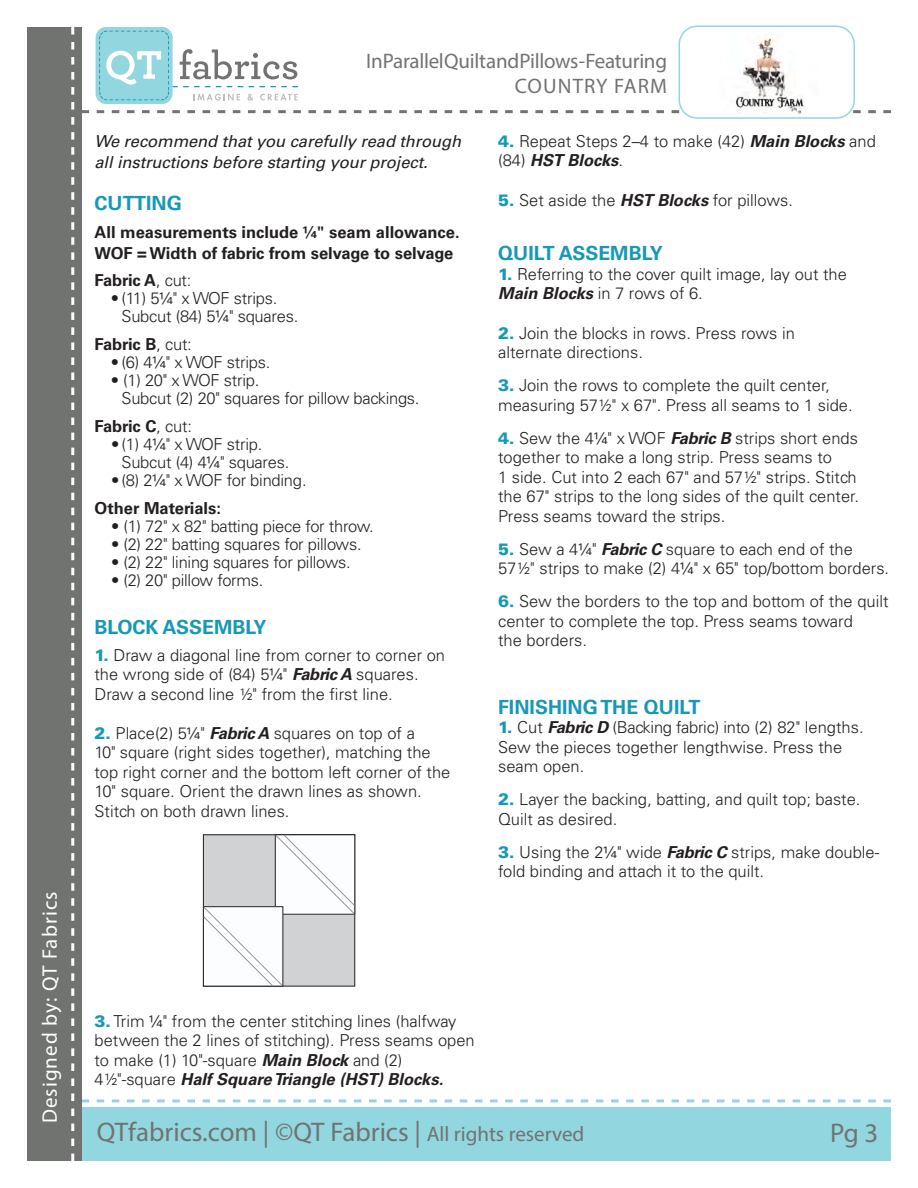
<style>
.page{position:relative;width:918px;height:1188px;background:#fff}
.page>*{position:absolute;margin:0;border:0;box-sizing:border-box;transform-origin:0 0}
.t1{font:27px "Myriad Pro";color:#717371}
.t2{font:21px/25.2px "Myriad Pro";letter-spacing:-.015em;color:#717371;text-align:right}
.t3{font:21px "Myriad Pro";letter-spacing:.05em;color:#fff}
.t4{font:700 19.5px "Univers LT Std";color:#1798b6}
.t5{font:300 16.5px/19.5px "Univers LT Std";color:#231f20}
.t6{font:700 16.5px/21px "Univers LT Std";color:#231f20}
.t7{font:italic 16.5px/21px "Univers LT Std";letter-spacing:-.005em;color:#231f20}
.s1{font-weight:300}
.s2{font-weight:400}
.s3{font-weight:700}
.s4{font-weight:900;color:#1798b6}
.s5{font-weight:700;font-style:italic}
.s6{font-size:21px}
</style>
<div class="page">
<svg style="left:82px;top:110px;width:809px;height:3px"></svg>
<div style="left:71px;top:1107px;width:820px;height:54px;background:#92d6df"></div>
<svg style="left:82px;top:1099px;width:809px;height:3px"></svg>
<div style="left:27px;top:27px;width:55px;height:1134px;background:#717371"></div>
<svg style="left:71px;top:27px;width:3px;height:1134px"></svg>
<div style="left:96px;top:27px;width:77px;height:77px;background:#92d6df;border-radius:11px"></div>
<svg style="left:99px;top:31px;width:199px;height:70px"></svg>
<div style="left:679px;top:26px;width:175px;height:92px;background:#fff;border-radius:18px"></div>
<div style="left:679px;top:26px;width:176px;height:93px;border:2px solid #92d6df;border-radius:18px"></div>
<img style="left:732px;top:35px;width:72px;height:78px">
<svg style="left:203px;top:835px;width:152px;height:152px"></svg>
<p class="t3" style="left:37px;top:1123px;width:233px;rotate:-90deg">Designed by: QT Fabrics</p>
<p class="t2" style="left:366px;top:48px;width:302px">In Parallel Quilt and Pillows - Featuring<br>COUNTRY FARM</p>
<p class="t7" style="left:94px;top:131px;width:368px">We recommend that you carefully read through all instructions before starting your project.</p>
<p class="t4" style="left:94px;top:192px;width:89px">CUTTING</p>
<p class="t6" style="left:94px;top:222px;width:367px">All measurements include ¼" seam allowance.<br>WOF = Width of fabric from selvage to selvage</p>
<p class="t6" style="left:94px;top:270px;width:98px">Fabric A<span class="s1">, cut:</span></p>
<p class="t5" style="left:122px;top:290px;width:178px;line-height:18px;text-indent:-11px">• (11) 5<span class="s2">¼</span>" x WOF strips.<br>Subcut (84) 5<span class="s2">¼</span>" squares.</p>
<p class="t6" style="left:95px;top:334px;width:99px">Fabric B<span class="s1">, cut:</span></p>
<p class="t5" style="left:111px;top:353px;width:161px">• (6) 4<span class="s2">¼</span>" x WOF strips.</p>
<p class="t5" style="left:122px;top:371px;width:300px;line-height:18px;text-indent:-11px">• (1) 20" x WOF strip.<br>Subcut (2) 20" squares for pillow backings.</p>
<p class="t6" style="left:95px;top:416px;width:99px">Fabric C<span class="s1">, cut:</span></p>
<p class="t5" style="left:122px;top:435px;width:169px;line-height:18px;text-indent:-10px">• (1) 4<span class="s2">¼</span>" x WOF strip.<br>Subcut (4) 4<span class="s2">¼</span>" squares.</p>
<p class="t5" style="left:95px;top:466px;width:214px;line-height:27.8px;text-indent:17px">• (8) 2<span class="s2">¼</span>" x WOF for binding.<br><span class="s3">Other Materials:</span></p>
<p class="t5" style="left:111px;top:516px;width:264px">• (1) 72" x 82" batting piece for throw.</p>
<p class="t5" style="left:111px;top:534px;width:252px">• (2) 22" batting squares for pillows.</p>
<p class="t5" style="left:111px;top:552px;width:241px">• (2) 22" lining squares for pillows.</p>
<p class="t5" style="left:111px;top:570px;width:154px">• (2) 20" pillow forms.</p>
<p class="t4" style="left:94px;top:616px;width:174px">BLOCK ASSEMBLY</p>
<p class="t5" style="left:94px;top:645px;width:352px"><span class="s4">1.</span> Draw a diagonal line from corner to corner on the wrong side of (84) 5<span class="s2">¼</span>" <span class="s5">Fabric A</span> squares.<br>Draw a second line ½" from the first line.</p>
<p class="t5" style="left:94px;top:723px;width:357px"><span class="s4">2.</span> Place(2) 5<span class="s2">¼</span>" <span class="s5">Fabric A</span> squares on top of a<br>10" square (right sides together), matching the top right corner and the bottom left corner of the 10" square. Orient the drawn lines as shown.<br>Stitch on both drawn lines.</p>
<p class="t5" style="left:498px;top:131px;width:379px"><span class="s4">4.</span> Repeat Steps 2–4 to make (42) <span class="s5">Main Blocks</span> and (84) <span class="s5">HST Blocks</span>.</p>
<p class="t5" style="left:498px;top:191px;width:296px"><span class="s4">5.</span> Set aside the <span class="s5">HST Blocks</span> for pillows.</p>
<p class="t4" style="left:498px;top:242px;width:166px">QUILT ASSEMBLY</p>
<p class="t5" style="left:498px;top:264px;width:350px"><span class="s4">1.</span> Referring to the cover quilt image, lay out the<br><span class="s5">Main Blocks</span> in 7 rows of 6.</p>
<p class="t5" style="left:498px;top:323px;width:298px"><span class="s4">2.</span> Join the blocks in rows. Press rows in alternate directions.</p>
<p class="t5" style="left:498px;top:376px;width:356px"><span class="s4">3.</span> Join the rows to complete the quilt center, measuring 57½" x 67". Press all seams to 1 side.</p>
<p class="t5" style="left:498px;top:428px;width:362px"><span class="s4">4.</span> Sew the 4<span class="s2">¼</span>" x WOF <span class="s5">Fabric B</span> strips short ends together to make a long strip. Press seams to<br>1 side. Cut into 2 each 67" and 57½" strips. Stitch the 67" strips to the long sides of the quilt center.<br>Press seams toward the strips.</p>
<p class="t5" style="left:498px;top:539px;width:393px"><span class="s4">5.</span> Sew a 4<span class="s2">¼</span>" <span class="s5">Fabric C</span> square to each end of the<br>57½" strips to make (2) 4<span class="s2">¼</span>" x 65" top/bottom borders.</p>
<p class="t5" style="left:498px;top:592px;width:392px"><span class="s4">6.</span> Sew the borders to the top and bottom of the quilt center to complete the top. Press seams toward<br>the borders.</p>
<p class="t4" style="left:498px;top:696px;width:204px">FINISHING THE QUILT</p>
<p class="t5" style="left:498px;top:718px;width:367px"><span class="s4">1.</span> Cut <span class="s5">Fabric D</span> (Backing fabric) into (2) 82" lengths.<br>Sew the pieces together lengthwise. Press the seam open.</p>
<p class="t5" style="left:498px;top:790px;width:364px"><span class="s4">2.</span> Layer the backing, batting, and quilt top; baste.<br>Quilt as desired.</p>
<p class="t5" style="left:498px;top:842px;width:383px"><span class="s4">3.</span> Using the 2<span class="s2">¼</span>" wide <span class="s5">Fabric C</span> strips, make double&shy;fold binding and attach it to the quilt.</p>
<p class="t5" style="left:94px;top:1011px;width:382px"><span class="s4">3.</span> Trim <span class="s2">¼</span>" from the center stitching lines (halfway between the 2 lines of stitching). Press seams open to make (1) 10"-square <span class="s5">Main Block</span> and (2)<br>4½"-square <span class="s5">Half Square Triangle (HST) Blocks.</span></p>
<h1 class="t1" style="left:97px;top:1115px;width:489px">QTfabrics.com | ©QT Fabrics | <span class="s6">All rights reserved</span></h1>
<h1 class="t1" style="left:830px;top:1116px;width:50px">Pg 3</h1>
</div>
